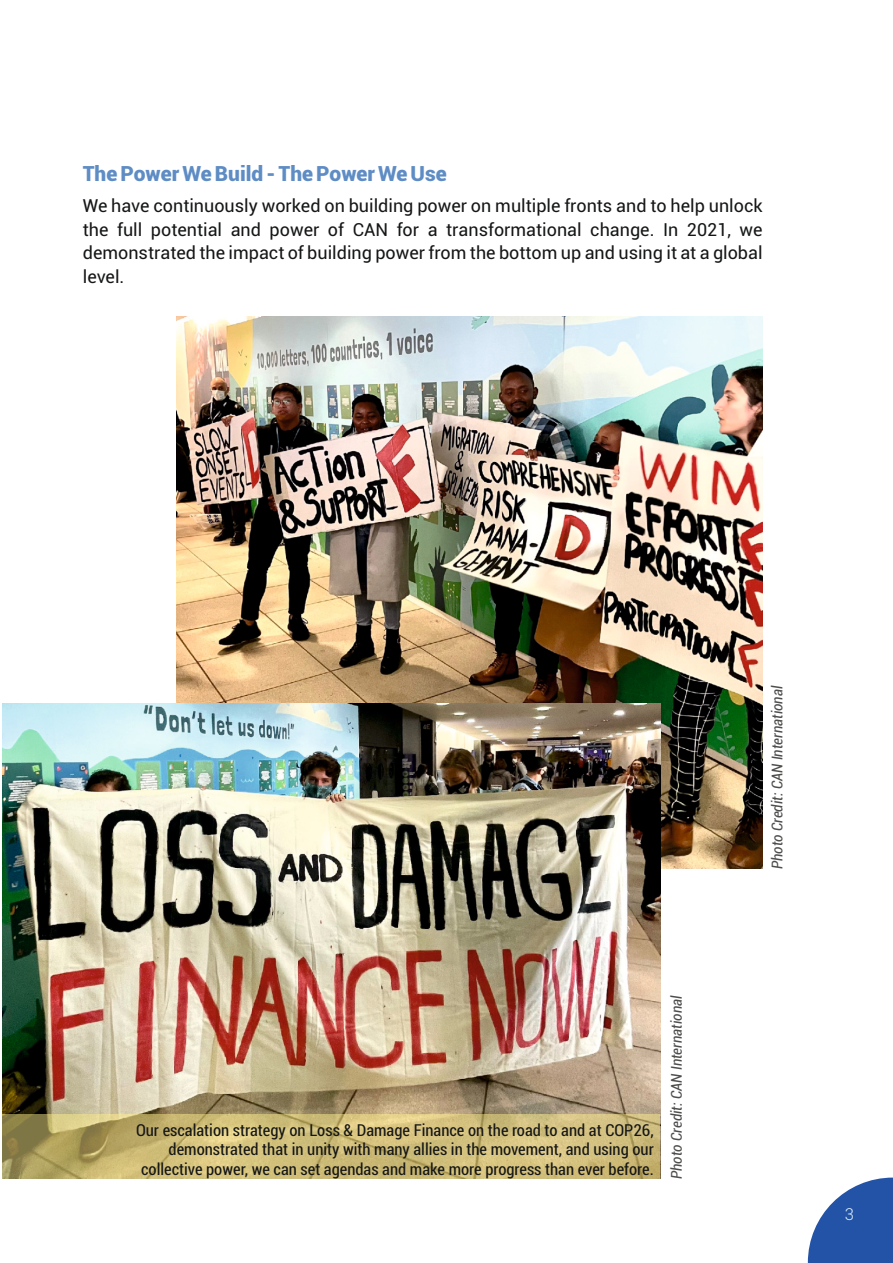
<style>
.page{position:relative;width:893px;height:1263px;background:#fff}
.page>*{position:absolute;margin:0;border:0;box-sizing:border-box;transform-origin:0 0}
.t1{font:900 21px "Roboto";color:#5e8cc4}
.t2{font:18px/23.7px "Roboto";color:#151616;text-align:justify}
.t3{font:condensed 16.5px/19.8px "Roboto";color:#151616;text-align:right}
.t4{font:300 16.5px "Roboto";color:#dff1f8}
.t5{font:italic condensed 15px "Roboto";color:#4e4e4d}
</style>
<div class="page">
<svg style="left:808px;top:1177px;width:85px;height:86px"></svg>
<img style="left:177px;top:316px;width:585px;height:553px">
<img style="left:3px;top:703px;width:657px;height:412px">
<div style="left:2px;top:1115px;width:658px;height:64px;background:#ffee8b;opacity:.5"></div>
<p class="t1" style="left:83px;top:165px;width:366px">The Power We Build - The Power We Use</p>
<p class="t2" style="left:83px;top:196px;width:681px">We have continuously worked on building power on multiple fronts and to help unlock the full potential and power of CAN for a transformational change. In 2021, we demonstrated the impact of building power from the bottom up and using it at a global level.</p>
<p class="t3" style="left:136px;top:1122px;width:519px">Our escalation strategy on Loss &amp; Damage Finance on the road to and at COP26, demonstrated that in unity with many allies in the movement, and using our collective power, we can set agendas and make more progress than ever before.</p>
<p class="t5" style="left:671px;top:1179px;width:185px;rotate:-90deg">Photo Credit: CAN International</p>
<p class="t5" style="left:771px;top:869px;width:185px;rotate:-90deg">Photo Credit: CAN International</p>
<p class="t4" style="left:845px;top:1207px;width:11px">3</p>
</div>
